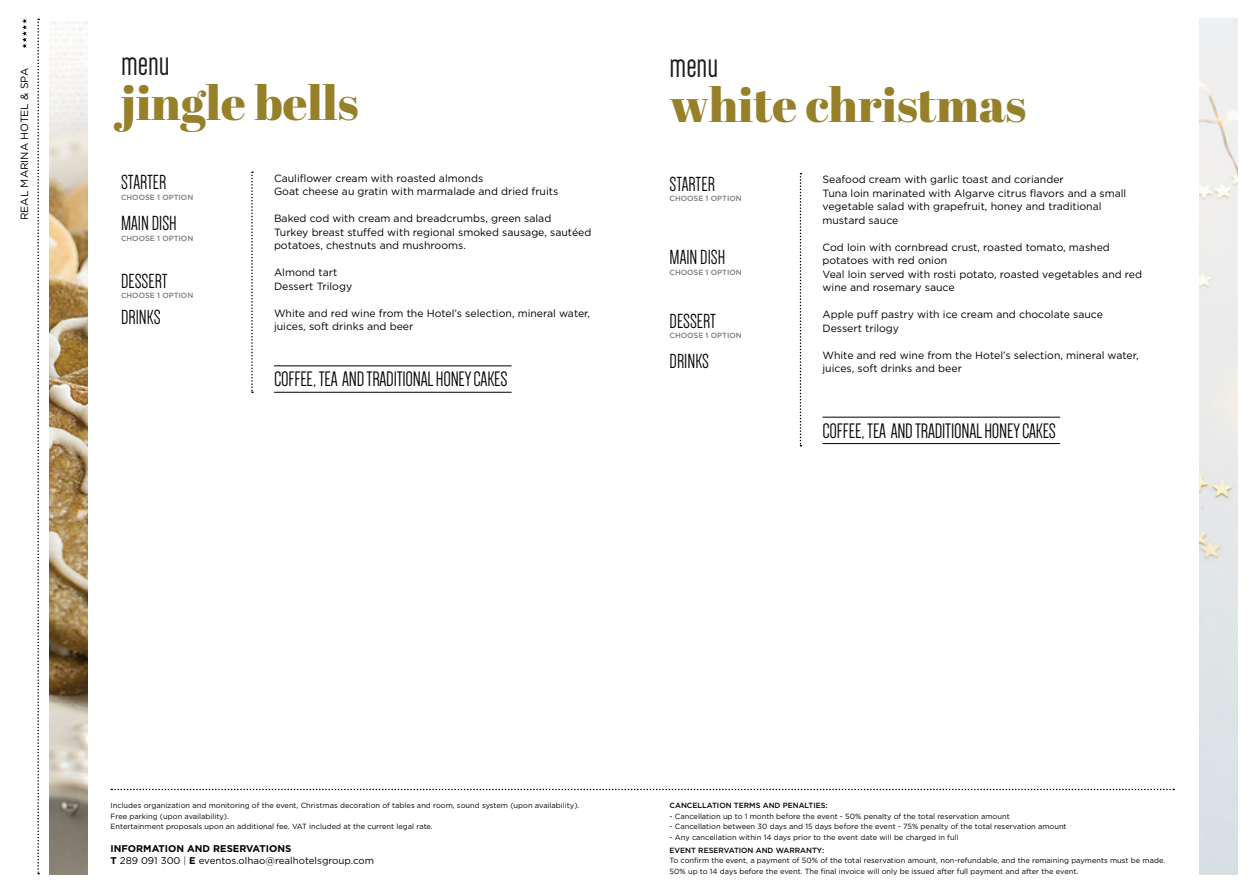
<style>
.page{position:relative;width:1259px;height:893px;background:#fff}
.page>*{position:absolute;margin:0;border:0;box-sizing:border-box;transform-origin:0 0}
.t1{font:48px "Abril Fatface";color:#96802a}
.t2{font:36px "Dense";color:#1b1d1c}
.t3{font:21.6px "Dense";letter-spacing:-.01em;color:#000}
.t4{font:21px "Dense";color:#000}
.t5{font:10.5px/13.5px "Gotham";color:#000}
.t6{font:9.75px/12px "Gotham";color:#000}
.t7{font:7.5px/10.5px "Gotham";color:#000}
.t8{font:500 7.5px "Gotham";color:#7c7b7b}
.t9{font:500 7.5px "Gotham";color:#000}
.s1{font-weight:700}
.s2{font-weight:300}
</style>
<div class="page">
<svg style="left:37px;top:19px;width:2px;height:855px"></svg>
<img style="left:49px;top:21px;width:39px;height:853px">
<svg style="left:251px;top:171px;width:2px;height:222px"></svg>
<svg style="left:22px;top:19px;width:5px;height:29px"></svg>
<img style="left:1199px;top:19px;width:38px;height:855px">
<svg style="left:799px;top:173px;width:2px;height:273px"></svg>
<svg style="left:111px;top:789px;width:1063px;height:1px"></svg>
<hr style="left:274px;top:365px;width:237px;height:1px;background:#000">
<hr style="left:274px;top:392px;width:237px;height:1px;background:#000">
<hr style="left:822px;top:417px;width:238px;height:1px;background:#000">
<hr style="left:822px;top:443px;width:238px;height:1px;background:#000">
<p class="t5" style="left:17px;top:220px;width:154px;rotate:-90deg">REAL MARINA HOTEL &amp; SPA</p>
<h2 class="t2" style="left:121px;top:46px;width:50px">menu</h2>
<h1 class="t1" style="left:121px;top:69px;width:239px">jingle bells</h1>
<h3 class="t4" style="left:121px;top:172px;width:47px">STARTER</h3>
<p class="t8" style="left:121px;top:192px;width:74px">CHOOSE 1 OPTION</p>
<h3 class="t4" style="left:121px;top:213px;width:57px">MAIN DISH</h3>
<p class="t8" style="left:121px;top:233px;width:74px">CHOOSE 1 OPTION</p>
<h3 class="t4" style="left:121px;top:271px;width:48px">DESSERT</h3>
<p class="t8" style="left:121px;top:291px;width:74px">CHOOSE 1 OPTION</p>
<h3 class="t4" style="left:121px;top:306px;width:41px">DRINKS</h3>
<p class="t5" style="left:274px;top:171px;width:286px">Cauliflower cream with roasted almonds<br>Goat cheese au gratin with marmalade and dried fruits</p>
<p class="t5" style="left:274px;top:212px;width:319px">Baked cod with cream and breadcrumbs, green salad<br>Turkey breast stuffed with regional smoked sausage, sautéed potatoes, chestnuts and mushrooms.</p>
<p class="t5" style="left:274px;top:266px;width:80px">Almond tart<br>Dessert Trilogy</p>
<p class="t5" style="left:274px;top:306px;width:318px">White and red wine from the Hotel’s selection, mineral water, juices, soft drinks and beer</p>
<h3 class="t3" style="left:274px;top:369px;width:235px">COFFEE, TEA AND TRADITIONAL HONEY CAKES</h3>
<h2 class="t2" style="left:669px;top:47px;width:50px">menu</h2>
<h1 class="t1" style="left:669px;top:71px;width:358px">white christmas</h1>
<h3 class="t4" style="left:669px;top:173px;width:47px">STARTER</h3>
<p class="t8" style="left:669px;top:194px;width:74px">CHOOSE 1 OPTION</p>
<h3 class="t4" style="left:669px;top:247px;width:57px">MAIN DISH</h3>
<p class="t8" style="left:669px;top:267px;width:74px">CHOOSE 1 OPTION</p>
<h3 class="t4" style="left:669px;top:311px;width:48px">DESSERT</h3>
<p class="t8" style="left:669px;top:331px;width:74px">CHOOSE 1 OPTION</p>
<h3 class="t4" style="left:669px;top:351px;width:41px">DRINKS</h3>
<p class="t5" style="left:822px;top:173px;width:305px">Seafood cream with garlic toast and coriander<br>Tuna loin marinated with Algarve citrus flavors and a small vegetable salad with grapefruit, honey and traditional mustard sauce</p>
<p class="t5" style="left:822px;top:240px;width:321px">Cod loin with cornbread crust, roasted tomato, mashed potatoes with red onion<br>Veal loin served with rosti potato, roasted vegetables and red wine and rosemary sauce</p>
<p class="t5" style="left:822px;top:308px;width:282px">Apple puff pastry with ice cream and chocolate sauce<br>Dessert trilogy</p>
<p class="t5" style="left:822px;top:348px;width:318px">White and red wine from the Hotel’s selection, mineral water, juices, soft drinks and beer</p>
<h3 class="t3" style="left:822px;top:420px;width:235px">COFFEE, TEA AND TRADITIONAL HONEY CAKES</h3>
<p class="t7" style="left:111px;top:800px;width:470px">Includes organization and monitoring of the event, Christmas decoration of tables and room, sound system (upon availability).<br>Free parking (upon availability).<br>Entertainment proposals upon an additional fee. VAT included at the current legal rate.</p>
<p class="t6" style="left:111px;top:842px;width:265px"><span class="s1">INFORMATION AND RESERVATIONS<br>T</span> 289 091 300 <span class="s2">|</span> <span class="s1">E</span> eventos.olhao@realhotelsgroup.com</p>
<p class="t9" style="left:669px;top:801px;width:160px">CANCELLATION TERMS AND PENALTIES:</p>
<p class="t7" style="left:669px;top:811px;width:342px">- Cancellation up to 1 month before the event - 50% penalty of the total reservation amount</p>
<p class="t7" style="left:669px;top:821px;width:398px">- Cancellation between 30 days and 15 days before the event - 75% penalty of the total reservation amount</p>
<p class="t7" style="left:669px;top:832px;width:290px">- Any cancellation within 14 days prior to the event date will be charged in full</p>
<p class="t9" style="left:669px;top:845px;width:156px">EVENT RESERVATION AND WARRANTY:</p>
<p class="t7" style="left:669px;top:855px;width:497px">To confirm the event, a payment of 50% of the total reservation amount, non-refundable, and the remaining payments must be made.<br>50% up to 14 days before the event. The final invoice will only be issued after full payment and after the event.</p>
</div>
